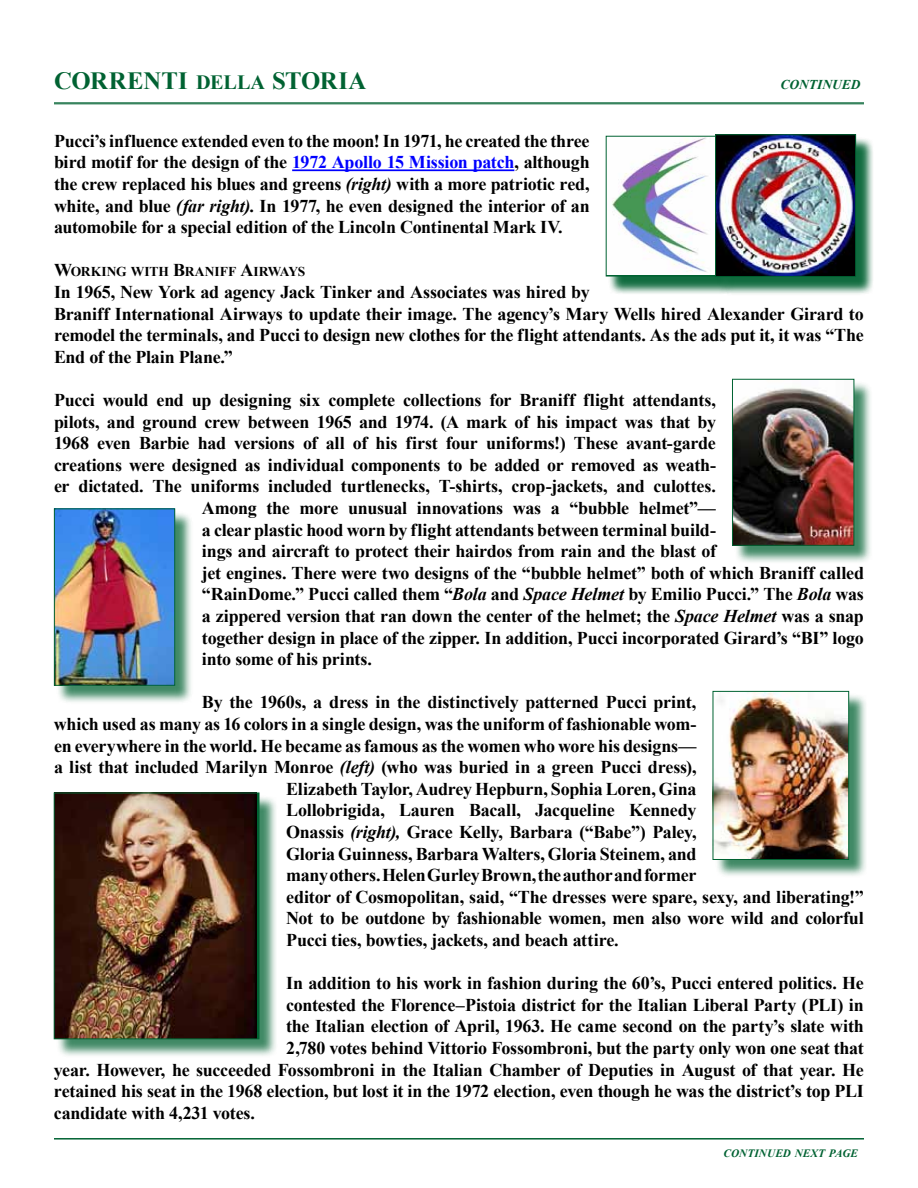
<style>
.page{position:relative;width:918px;height:1188px;background:#fff}
.page>*{position:absolute;margin:0;border:0;box-sizing:border-box;transform-origin:0 0}
.t1{font:700 24.75px "Times New Roman";letter-spacing:.005em;color:#006232}
.t2{font:700 18px/21.6px "Times New Roman";letter-spacing:-.015em;color:#000;text-align:justify}
.t3{font:700 13.5px "Times New Roman";color:#000}
.t4{font:italic 700 13.5px "Times New Roman";color:#006232}
.t5{font:italic 700 11.25px "Times New Roman";letter-spacing:.01em;color:#006232}
.s1{font-size:20.25px}
.s2{color:#00f}
.s3{font-style:italic}
.s4{font-size:18px}
</style>
<div class="page">
<hr style="left:54px;top:103px;width:810px;height:1px;background:#006232">
<hr style="left:54px;top:104px;width:810px;height:1px;background:#006232">
<hr style="left:292px;top:169px;width:222px;height:2px;background:#00f">
<hr style="left:54px;top:1138px;width:810px;height:2px;background:#006232">
<div style="left:56px;top:511px;width:138px;height:193px;background:#006232;opacity:.75"></div>
<img style="left:56px;top:511px;width:117px;height:173px">
<div style="left:54px;top:509px;width:121px;height:177px;border:1px solid #006232"></div>
<div style="left:735px;top:381px;width:138px;height:183px;background:#006232;opacity:.75"></div>
<img style="left:734px;top:381px;width:118px;height:163px">
<div style="left:732px;top:379px;width:122px;height:167px;border:1px solid #006232"></div>
<div style="left:56px;top:795px;width:222px;height:262px;background:#006232;opacity:.75"></div>
<img style="left:56px;top:795px;width:201px;height:242px">
<div style="left:54px;top:793px;width:205px;height:246px;border:1px solid #006232"></div>
<div style="left:715px;top:693px;width:152px;height:185px;background:#006232;opacity:.75"></div>
<img style="left:715px;top:693px;width:132px;height:165px">
<div style="left:713px;top:691px;width:136px;height:169px;border:1px solid #006232"></div>
<div style="left:608px;top:138px;width:127px;height:157px;background:#006232;opacity:.75"></div>
<img style="left:608px;top:138px;width:106px;height:136px">
<div style="left:718px;top:137px;width:157px;height:159px;background:#006232;opacity:.75"></div>
<img style="left:717px;top:137px;width:137px;height:138px">
<div style="left:715px;top:135px;width:141px;height:142px;border:1px solid #006232"></div>
<h1 class="t1" style="left:54px;top:63px;width:314px">CORRENTI <span class="s1">DELLA</span> STORIA</h1>
<p class="t4" style="left:781px;top:75px;width:81px">CONTINUED</p>
<p class="t2" style="left:54px;top:129px;width:537px">Pucci’s influence extended even to the moon! In 1971, he created the three bird motif for the design of the <span class="s2">1972 Apollo 15 Mission patch</span>, although the crew replaced his blues and greens <span class="s3">(right)</span> with a more patriotic red, white, and blue <span class="s3">(far right)</span>. In 1977, he even designed the interior of an automobile for a special edition of the Lincoln Continental Mark IV.</p>
<p class="t3" style="left:54px;top:262px;width:253px"><span class="s4">W</span>ORKING WITH <span class="s4">B</span>RANIFF <span class="s4">A</span>IRWAYS</p>
<p class="t2" style="left:54px;top:281px;width:811px;text-align:left">In 1965, New York ad agency Jack Tinker and Associates was hired by<br>Braniff International Airways to update their image. The agency’s Mary Wells hired Alexander Girard to remodel the terminals, and Pucci to design new clothes for the flight attendants. As the ads put it, it was “The End of the Plain Plane.”</p>
<p class="t2" style="left:54px;top:389px;width:663px">Pucci would end up designing six complete collections for Braniff flight attendants,</p>
<p class="t2" style="left:54px;top:410px;width:664px">pilots, and ground crew between 1965 and 1974. (A mark of his impact was that by</p>
<p class="t2" style="left:54px;top:432px;width:663px">1968 even Barbie had versions of all of his first four uniforms!) These avant-garde</p>
<p class="t2" style="left:54px;top:453px;width:664px">creations were designed as individual components to be added or removed as weath-</p>
<p class="t2" style="left:54px;top:475px;width:663px">er dictated. The uniforms included turtlenecks, T-shirts, crop-jackets, and culottes.</p>
<p class="t2" style="left:202px;top:497px;width:516px">Among the more unusual innovations was a “bubble helmet”—</p>
<p class="t2" style="left:202px;top:518px;width:516px">a clear plastic hood worn by flight attendants between terminal build-</p>
<p class="t2" style="left:202px;top:540px;width:516px">ings and aircraft to protect their hairdos from rain and the blast of</p>
<p class="t2" style="left:202px;top:561px;width:664px">jet engines. There were two designs of the “bubble helmet” both of which Braniff called</p>
<p class="t2" style="left:202px;top:583px;width:664px">“RainDome.” Pucci called them “<span class="s3">Bola</span> and <span class="s3">Space Helmet</span> by Emilio Pucci.” The <span class="s3">Bola</span> was</p>
<p class="t2" style="left:202px;top:605px;width:664px">a zippered version that ran down the center of the helmet; the <span class="s3">Space Helmet</span> was a snap</p>
<p class="t2" style="left:202px;top:626px;width:663px">together design in place of the zipper. In addition, Pucci incorporated Girard’s “BI” logo</p>
<p class="t2" style="left:202px;top:648px;width:171px">into some of his prints.</p>
<p class="t2" style="left:202px;top:691px;width:496px">By the 1960s, a dress in the distinctively patterned Pucci print,</p>
<p class="t2" style="left:54px;top:713px;width:644px">which used as many as 16 colors in a single design, was the uniform of fashionable wom-</p>
<p class="t2" style="left:54px;top:734px;width:644px">en everywhere in the world. He became as famous as the women who wore his designs—</p>
<p class="t2" style="left:54px;top:756px;width:644px">a list that included Marilyn Monroe <span class="s3">(left)</span> (who was buried in a green Pucci dress),</p>
<p class="t2" style="left:286px;top:777px;width:412px">Elizabeth Taylor, Audrey Hepburn, Sophia Loren, Gina</p>
<p class="t2" style="left:286px;top:799px;width:412px">Lollobrigida, Lauren Bacall, Jacqueline Kennedy</p>
<p class="t2" style="left:286px;top:821px;width:412px">Onassis <span class="s3">(right),</span> Grace Kelly, Barbara (“Babe”) Paley,</p>
<p class="t2" style="left:286px;top:842px;width:412px">Gloria Guinness, Barbara Walters, Gloria Steinem, and</p>
<p class="t2" style="left:286px;top:864px;width:412px">many others. Helen Gurley Brown, the author and former</p>
<p class="t2" style="left:286px;top:885px;width:579px">editor of Cosmopolitan, said, “The dresses were spare, sexy, and liberating!”</p>
<p class="t2" style="left:286px;top:907px;width:579px">Not to be outdone by fashionable women, men also wore wild and colorful</p>
<p class="t2" style="left:286px;top:929px;width:334px">Pucci ties, bowties, jackets, and beach attire.</p>
<p class="t2" style="left:286px;top:972px;width:579px">In addition to his work in fashion during the 60’s, Pucci entered politics. He</p>
<p class="t2" style="left:286px;top:993px;width:579px">contested the Florence–Pistoia district for the Italian Liberal Party (PLI) in</p>
<p class="t2" style="left:286px;top:1015px;width:579px">the Italian election of April, 1963. He came second on the party’s slate with</p>
<p class="t2" style="left:286px;top:1037px;width:579px">2,780 votes behind Vittorio Fossombroni, but the party only won one seat that</p>
<p class="t2" style="left:54px;top:1058px;width:811px">year. However, he succeeded Fossombroni in the Italian Chamber of Deputies in August of that year. He</p>
<p class="t2" style="left:54px;top:1080px;width:811px">retained his seat in the 1968 election, but lost it in the 1972 election, even though he was the district’s top PLI</p>
<p class="t2" style="left:54px;top:1101px;width:203px">candidate with 4,231 votes.</p>
<p class="t5" style="left:723px;top:1145px;width:136px">CONTINUED NEXT PAGE</p>
</div>
